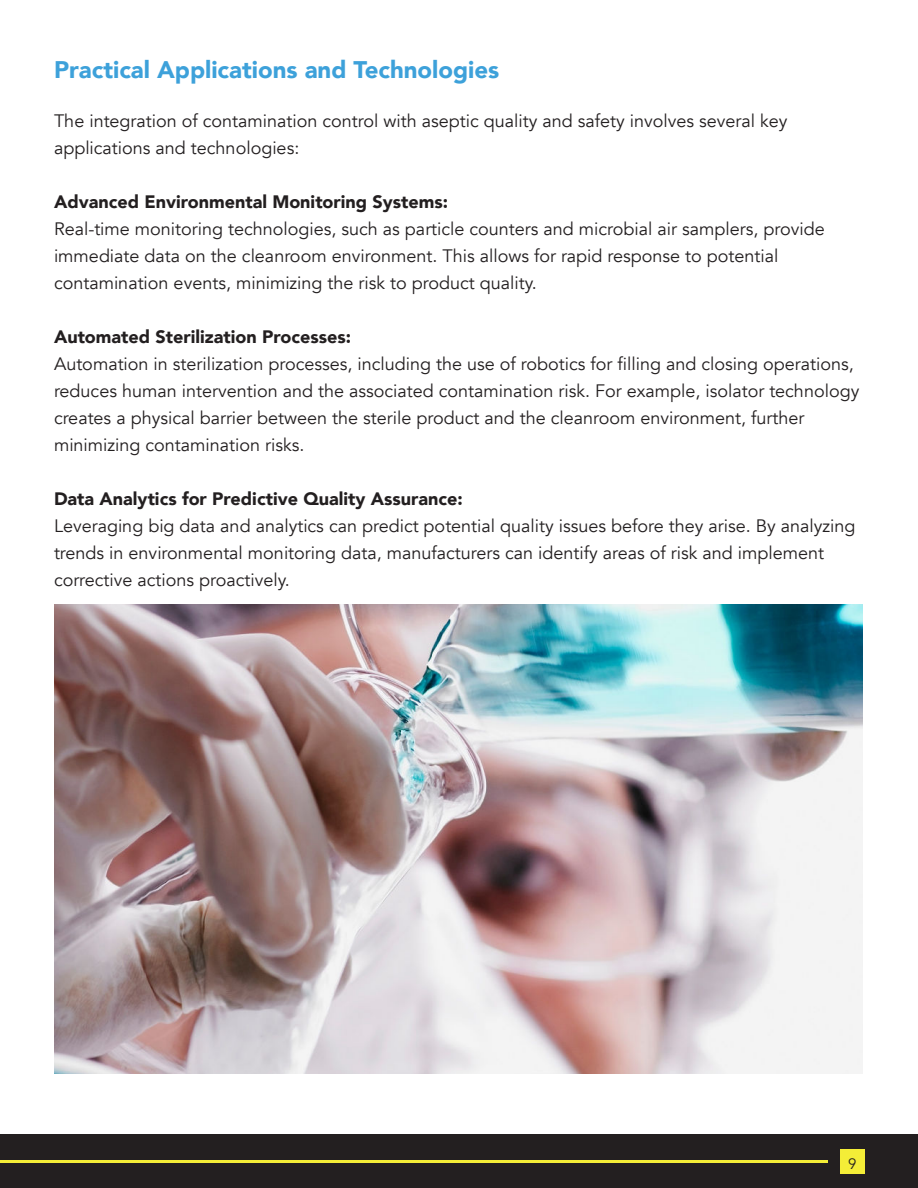
<style>
.page{position:relative;width:918px;height:1188px;background:#fff}
.page>*{position:absolute;margin:0;border:0;box-sizing:border-box;transform-origin:0 0}
.t1{font:900 24px "Avenir";color:#3da1da}
.t2{font:18px/27px "Avenir";color:#231f20}
.t3{font:900 18px "Avenir";color:#231f20}
.t4{font:15px "Avenir";color:#231f20}
</style>
<div class="page">
<div style="left:0;top:1134px;width:918px;height:54px;background:#231f20"></div>
<hr style="left:0;top:1160px;width:828px;height:2px;background:#f4ed37">
<div style="left:840px;top:1149px;width:25px;height:25px;background:#f4ed37"></div>
<img style="left:55px;top:605px;width:808px;height:469px">
<h1 class="t1" style="left:54px;top:60px;width:447px">Practical Applications and Technologies</h1>
<p class="t2" style="left:54px;top:109px;width:735px">The integration of contamination control with aseptic quality and safety involves several key applications and technologies:</p>
<p class="t3" style="left:54px;top:194px;width:396px">Advanced Environmental Monitoring Systems:</p>
<p class="t2" style="left:54px;top:217px;width:772px">Real-time monitoring technologies, such as particle counters and microbial air samplers, provide immediate data on the cleanroom environment. This allows for rapid response to potential contamination events, minimizing the risk to product quality.</p>
<p class="t3" style="left:54px;top:329px;width:299px">Automated Sterilization Processes:</p>
<p class="t2" style="left:54px;top:350px;width:807px">Automation in sterilization processes, including the use of robotics for filling and closing operations, reduces human intervention and the associated contamination risk. For example, isolator technology creates a physical barrier between the sterile product and the cleanroom environment, further minimizing contamination risks.</p>
<p class="t3" style="left:54px;top:491px;width:410px">Data Analytics for Predictive Quality Assurance:</p>
<p class="t2" style="left:54px;top:514px;width:803px">Leveraging big data and analytics can predict potential quality issues before they arise. By analyzing trends in environmental monitoring data, manufacturers can identify areas of risk and implement corrective actions proactively.</p>
<p class="t4" style="left:848px;top:1157px;width:10px">9</p>
</div>
